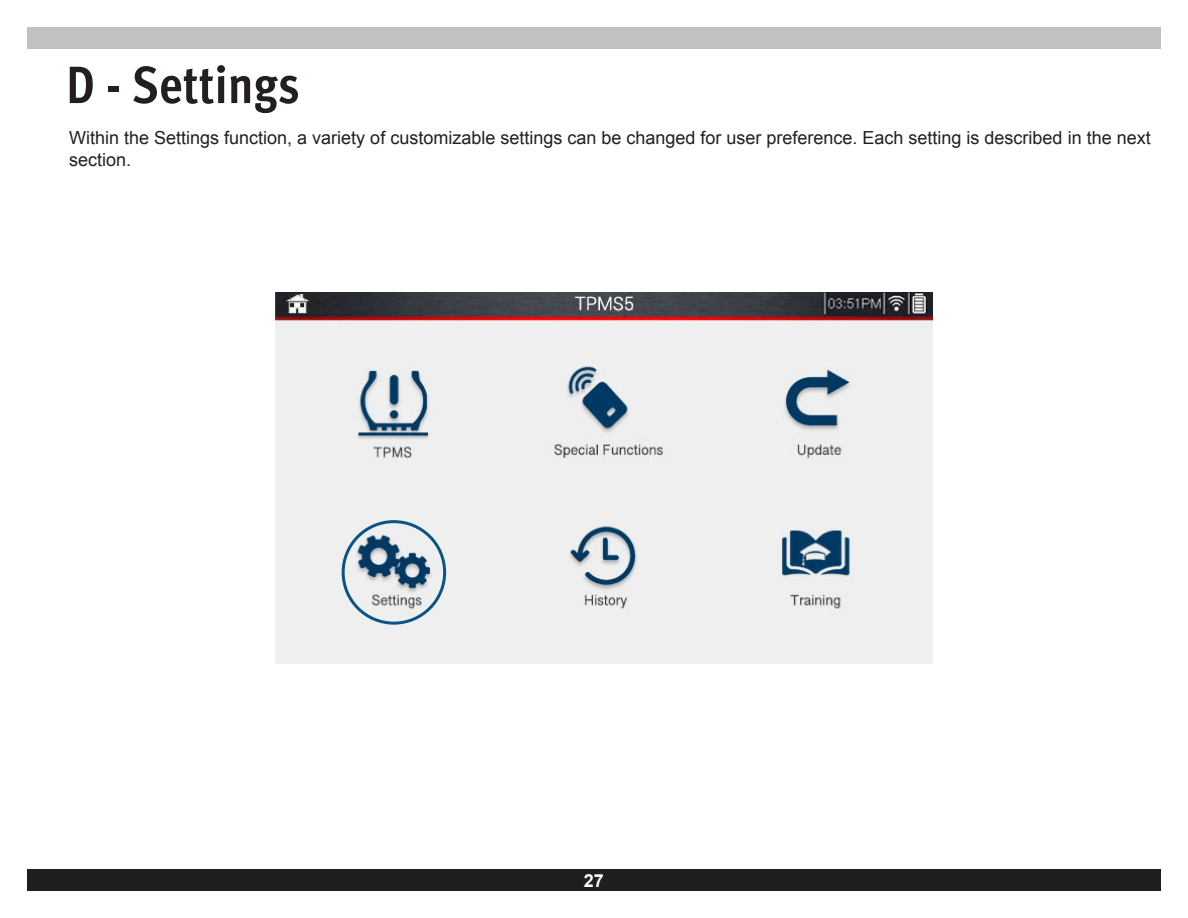
<style>
.page{position:relative;width:1188px;height:918px;background:#fff}
.page>*{position:absolute;margin:0;border:0;box-sizing:border-box;transform-origin:0 0}
.t1{font:52.5px "Meta Cond Bold LF";color:#231f20}
.t2{font:18px/21.6px "Arial";color:#231f20}
.t3{font:700 18px "Arial";color:#fff}
</style>
<div class="page">
<div style="left:27px;top:27px;width:1134px;height:22px;background:#c1c1c1"></div>
<div style="left:27px;top:869px;width:1134px;height:22px;background:#201e1f"></div>
<img style="left:275px;top:293px;width:657px;height:370px">
<div style="left:342px;top:520px;width:104px;height:105px;border:3px solid #0a5485;border-radius:50%"></div>
<h1 class="t1" style="left:66px;top:54px;width:235px">D - Settings</h1>
<p class="t2" style="left:69px;top:127px;width:1083px">Within the Settings function, a variety of customizable settings can be changed for user preference. Each setting is described in the next section.</p>
<p class="t3" style="left:584px;top:869px;width:22px">27</p>
</div>
